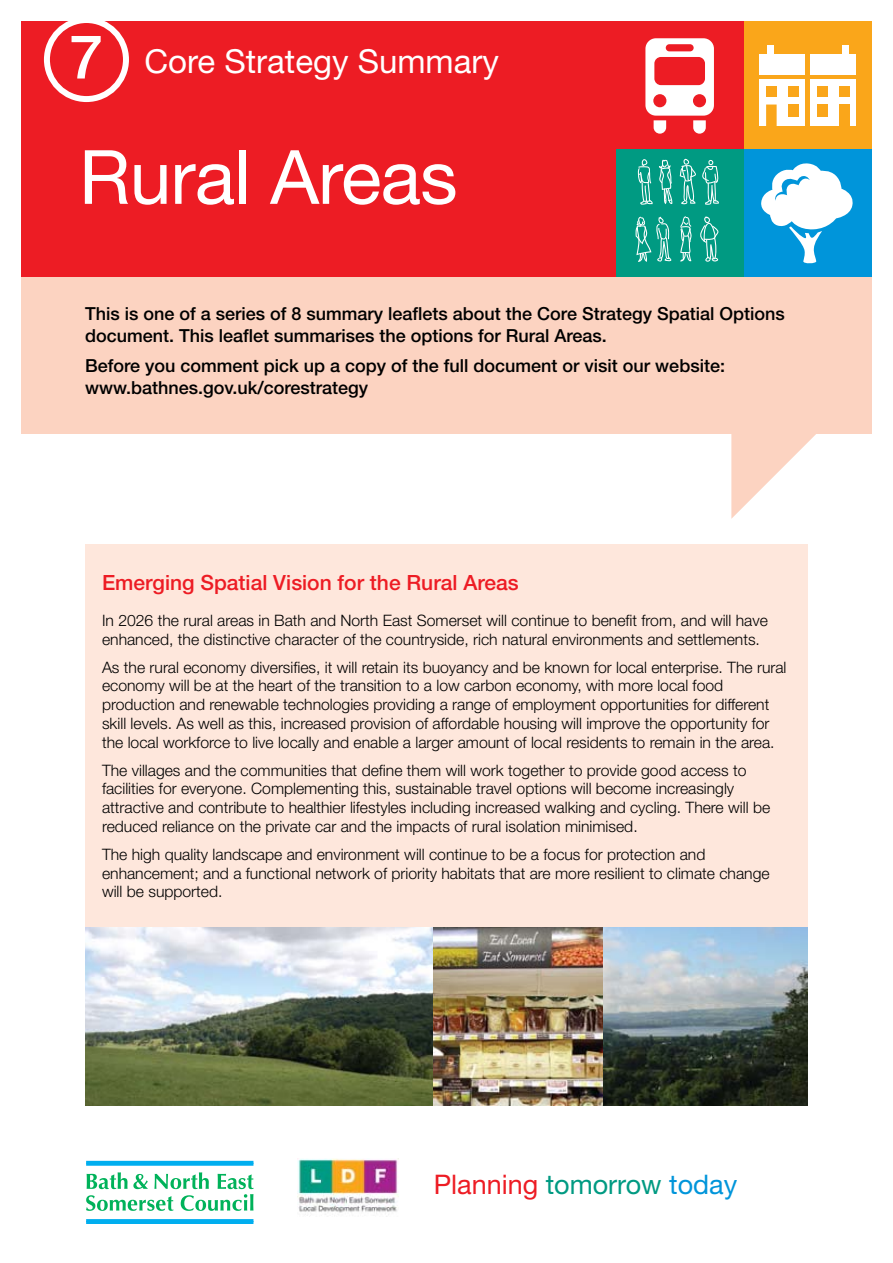
<style>
.page{position:relative;width:893px;height:1263px;background:#fff}
.page>*{position:absolute;margin:0;border:0;box-sizing:border-box;transform-origin:0 0}
.t1{font:75px "Helvetica Neue";letter-spacing:-.01em;color:#fff}
.t2{font:33px "Helvetica Neue";color:#fff}
.t3{font:27px "Helvetica Neue";color:#ed1c24}
.t4{font:500 21px "Helvetica Neue";color:#ed1c24}
.t5{font:500 18px/21.6px "Helvetica Neue";color:#000}
.t6{font:300 15.75px/18.9px "Helvetica Neue";color:#000}
.s1{font-weight:500;font-size:60.75px}
.s2{color:#009a82}
.s3{color:#0095da}
</style>
<div class="page">
<div style="left:86px;top:1219px;width:167px;height:5px;background:#00aeef"></div>
<div style="left:85px;top:544px;width:723px;height:383px;background:#fee7dc"></div>
<div style="left:21px;top:276px;width:851px;height:158px;background:#fcd3c1"></div>
<svg style="left:731px;top:434px;width:85px;height:85px"></svg>
<div style="left:21px;top:21px;width:596px;height:255px;background:#ed1c24"></div>
<div style="left:44px;top:17px;width:85px;height:85px;border:6px solid #fff;border-radius:50%"></div>
<div style="left:617px;top:21px;width:127px;height:128px;background:#ed1c24"></div>
<svg style="left:645px;top:38px;width:69px;height:96px"></svg>
<div style="left:617px;top:149px;width:127px;height:127px;background:#009a82"></div>
<svg style="left:635px;top:217px;width:37px;height:45px"></svg>
<svg style="left:700px;top:216px;width:19px;height:46px"></svg>
<svg style="left:680px;top:216px;width:12px;height:45px"></svg>
<svg style="left:659px;top:160px;width:14px;height:44px"></svg>
<svg style="left:702px;top:160px;width:17px;height:45px"></svg>
<svg style="left:637px;top:159px;width:16px;height:46px"></svg>
<svg style="left:680px;top:159px;width:16px;height:46px"></svg>
<div style="left:744px;top:21px;width:128px;height:128px;background:#faa61a"></div>
<div style="left:759px;top:79px;width:46px;height:47px;background:#fff"></div>
<div style="left:759px;top:54px;width:46px;height:21px;background:#fff"></div>
<div style="left:766px;top:86px;width:11px;height:11px;background:#faa61a"></div>
<div style="left:766px;top:105px;width:11px;height:23px;background:#faa61a"></div>
<div style="left:788px;top:86px;width:10px;height:11px;background:#faa61a"></div>
<div style="left:788px;top:105px;width:10px;height:12px;background:#faa61a"></div>
<div style="left:767px;top:45px;width:7px;height:13px;background:#fff"></div>
<div style="left:810px;top:79px;width:46px;height:47px;background:#fff"></div>
<div style="left:810px;top:54px;width:46px;height:21px;background:#fff"></div>
<div style="left:839px;top:86px;width:11px;height:11px;background:#faa61a"></div>
<div style="left:839px;top:105px;width:11px;height:22px;background:#faa61a"></div>
<div style="left:818px;top:86px;width:10px;height:11px;background:#faa61a"></div>
<div style="left:818px;top:105px;width:10px;height:12px;background:#faa61a"></div>
<div style="left:842px;top:45px;width:7px;height:13px;background:#fff"></div>
<div style="left:744px;top:149px;width:128px;height:127px;background:#0095da"></div>
<svg style="left:761px;top:163px;width:92px;height:101px"></svg>
<img style="left:85px;top:927px;width:723px;height:179px">
<svg style="left:86px;top:1172px;width:168px;height:39px"></svg>
<div style="left:86px;top:1161px;width:167px;height:5px;background:#00aeef"></div>
<img style="left:297px;top:1158px;width:102px;height:59px">
<p class="t2" style="left:69px;top:41px;width:431px"><span class="s1">7</span> Core Strategy Summary</p>
<p class="t1" style="left:79px;top:132px;width:380px">Rural Areas</p>
<p class="t5" style="left:85px;top:303px;width:701px">This is one of a series of 8 summary leaflets about the Core Strategy Spatial Options document. This leaflet summarises the options for Rural Areas.</p>
<p class="t5" style="left:85px;top:354px;width:641px">Before you comment pick up a copy of the full document or visit our website: www.bathnes.gov.uk/corestrategy</p>
<p class="t4" style="left:102px;top:570px;width:418px">Emerging Spatial Vision for the Rural Areas</p>
<p class="t6" style="left:102px;top:611px;width:667px">In 2026 the rural areas in Bath and North East Somerset will continue to benefit from, and will have enhanced, the distinctive character of the countryside, rich natural environments and settlements.</p>
<p class="t6" style="left:102px;top:657px;width:686px">As the rural economy diversifies, it will retain its buoyancy and be known for local enterprise. The rural economy will be at the heart of the transition to a low carbon economy, with more local food production and renewable technologies providing a range of employment opportunities for different skill levels. As well as this, increased provision of affordable housing will improve the opportunity for the local workforce to live locally and enable a larger amount of local residents to remain in the area.</p>
<p class="t6" style="left:102px;top:760px;width:670px">The villages and the communities that define them will work together to provide good access to facilities for everyone. Complementing this, sustainable travel options will become increasingly attractive and contribute to healthier lifestyles including increased walking and cycling. There will be reduced reliance on the private car and the impacts of rural isolation minimised.</p>
<p class="t6" style="left:102px;top:844px;width:669px">The high quality landscape and environment will continue to be a focus for protection and enhancement; and a functional network of priority habitats that are more resilient to climate change will be supported.</p>
<h2 class="t3" style="left:434px;top:1168px;width:305px">Planning <span class="s2">tomorrow</span> <span class="s3">today</span></h2>
</div>
